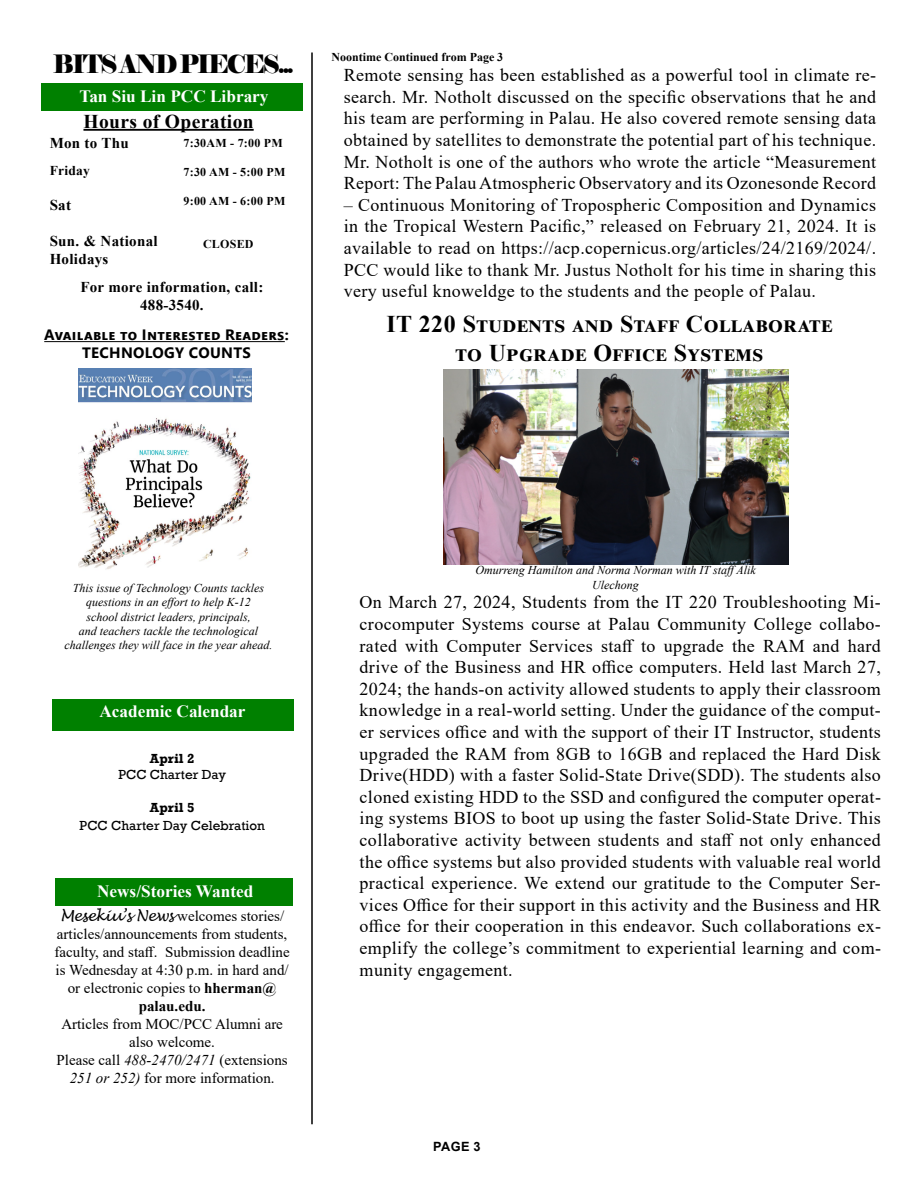
<style>
.page{position:relative;width:918px;height:1188px;background:#fff}
.page>*{position:absolute;margin:0;border:0;box-sizing:border-box;transform-origin:0 0}
.t1{font:25.2px "Elephant";letter-spacing:-.08em;color:#000;scale:.95 1}
.t2{font:700 24px/28.8px "Times New Roman";letter-spacing:.045em;color:#000;text-align:center}
.t3{font:700 19.5px "Times New Roman";letter-spacing:.02em;color:#000}
.t4{font:18px/21.6px "Times New Roman";letter-spacing:.02em;color:#000;text-align:justify}
.t5{font:700 17.25px "Times New Roman";color:#fff}
.t6{font:15px/18px "Times New Roman";color:#000;text-align:center}
.t7{font:700 15px/18px "Times New Roman";letter-spacing:.02em;color:#000;text-align:center}
.t8{font:700 15px/18px "Segoe UI";letter-spacing:.02em;color:#000;text-align:center}
.t9{font:13.5px "Rockwell";color:#000}
.t10{font:700 13.5px "Rockwell";color:#000}
.t11{font:700 13.5px "Times New Roman";letter-spacing:.02em;color:#000}
.t12{font:700 12.75px "Arial";color:#000}
.t13{font:italic 12px/14.4px "Times New Roman";color:#000;text-align:center}
.t14{font:700 12px "Times New Roman";color:#000}
.s1{font-family:"Lucida Handwriting";font-style:italic}
.s2{font-weight:700}
.s3{font-style:italic}
</style>
<div class="page">
<div style="left:42px;top:83px;width:261px;height:27px;background:#008000"></div>
<div style="left:52px;top:700px;width:242px;height:31px;background:#008000"></div>
<hr style="left:311px;top:52px;width:2px;height:1072px;background:#000">
<hr style="left:83px;top:129px;width:171px;height:2px;background:#000">
<hr style="left:44px;top:341px;width:241px;height:1px;background:#000">
<div style="left:55px;top:878px;width:237px;height:27px;background:#008000"></div>
<img style="left:79px;top:369px;width:172px;height:200px">
<img style="left:444px;top:369px;width:344px;height:196px">
<h1 class="t1" style="left:53px;top:48px;width:255px">BITS AND PIECES...</h1>
<p class="t5" style="left:79px;top:84px;width:191px">Tan Siu Lin PCC Library</p>
<p class="t3" style="left:83px;top:107px;width:172px">Hours of Operation</p>
<p class="t7" style="left:50px;top:134px;width:81px">Mon to Thu</p>
<p class="t11" style="left:50px;top:161px;width:42px">Friday</p>
<p class="t7" style="left:50px;top:195px;width:23px">Sat</p>
<p class="t7" style="left:50px;top:231px;width:109px;text-align:left">Sun. &amp; National<br>Holidays</p>
<p class="t14" style="left:184px;top:135px;width:101px">7:30AM - 7:00 PM</p>
<p class="t14" style="left:184px;top:164px;width:103px">7:30 AM - 5:00 PM</p>
<p class="t14" style="left:184px;top:192px;width:103px">9:00 AM - 6:00 PM</p>
<p class="t14" style="left:203px;top:236px;width:52px">CLOSED</p>
<p class="t7" style="left:80px;top:278px;width:185px">For more information, call:<br>488-3540.</p>
<p class="t8" style="left:44px;top:325px;width:246px">Available to Interested Readers:<br>TECHNOLOGY COUNTS</p>
<p class="t14" style="left:332px;top:48px;width:173px">Noontime Continued from Page 3</p>
<p class="t4" style="left:344px;top:64px;width:534px">Remote sensing has been established as a powerful tool in climate re&shy;search. Mr. Notholt discussed on the specific observations that he and his team are performing in Palau. He also covered remote sensing data obtained by satellites to demonstrate the potential part of his technique.<br>Mr. Notholt is one of the authors who wrote the article “Measurement Report: The Palau Atmospheric Observatory and its Ozonesonde Record</p>
<p class="t4" style="left:344px;top:193px;width:534px">– Continuous Monitoring of Tropospheric Composition and Dynamics in the Tropical Western Pacific,” released on February 21, 2024. It is available to read on https://acp.copernicus.org/articles/24/2169/2024/.<br>PCC would like to thank Mr. Justus Notholt for his time in sharing this very useful knoweldge to the students and the people of Palau.</p>
<h2 class="t2" style="left:386px;top:309px;width:447px">IT 220 Students and Staff Collaborate to Upgrade Office Systems</h2>
<p class="t13" style="left:65px;top:580px;width:209px">This issue of Technology Counts tackles questions in an effort to help K-12<br>school district leaders, principals,<br>and teachers tackle the technological challenges they will face in the year ahead.</p>
<p class="t5" style="left:99px;top:699px;width:148px">Academic Calendar</p>
<p class="t10" style="left:150px;top:750px;width:46px">April 2</p>
<p class="t9" style="left:118px;top:767px;width:109px">PCC Charter Day</p>
<p class="t10" style="left:150px;top:799px;width:46px">April 5</p>
<p class="t9" style="left:80px;top:817px;width:187px">PCC Charter Day Celebration</p>
<p class="t5" style="left:97px;top:879px;width:158px">News/Stories Wanted</p>
<p class="t6" style="left:55px;top:907px;width:237px"><span class="s1">Mesekiu’s News</span> welcomes stories/ articles/announcements from students, faculty, and staff. Submission deadline is Wednesday at 4:30 p.m. in hard and/ or electronic copies to <span class="s2">hherman@ palau.edu.</span></p>
<p class="t6" style="left:57px;top:1015px;width:233px">Articles from MOC/PCC Alumni are also welcome.<br>Please call <span class="s3">488-2470/2471</span> (extensions<br><span class="s3">251 or 252)</span> for more information.</p>
<p class="t13" style="left:475px;top:563px;width:282px">Omurreng Hamilton and Norma Norman with IT staffAlik<br>Ulechong</p>
<p class="t4" style="left:360px;top:591px;width:523px">On March 27, 2024, Students from the IT 220 Troubleshooting Mi&shy;crocomputer Systems course at Palau Community College collabo&shy;rated with Computer Services staff to upgrade the RAM and hard drive of the Business and HR office computers. Held last March 27, 2024; the hands-on activity allowed students to apply their classroom knowledge in a real-world setting. Under the guidance of the comput&shy;er services office and with the support of their IT Instructor, students upgraded the RAM from 8GB to 16GB and replaced the Hard Disk Drive(HDD) with a faster Solid-State Drive(SDD). The students also cloned existing HDD to the SSD and configured the computer operat&shy;ing systems BIOS to boot up using the faster Solid-State Drive. This collaborative activity between students and staff not only enhanced the office systems but also provided students with valuable real world practical experience. We extend our gratitude to the Computer Ser&shy;vices Office for their support in this activity and the Business and HR office for their cooperation in this endeavor. Such collaborations ex&shy;emplify the college’s commitment to experiential learning and com&shy;munity engagement.</p>
<p class="t12" style="left:433px;top:1137px;width:49px">Page 3</p>
</div>
